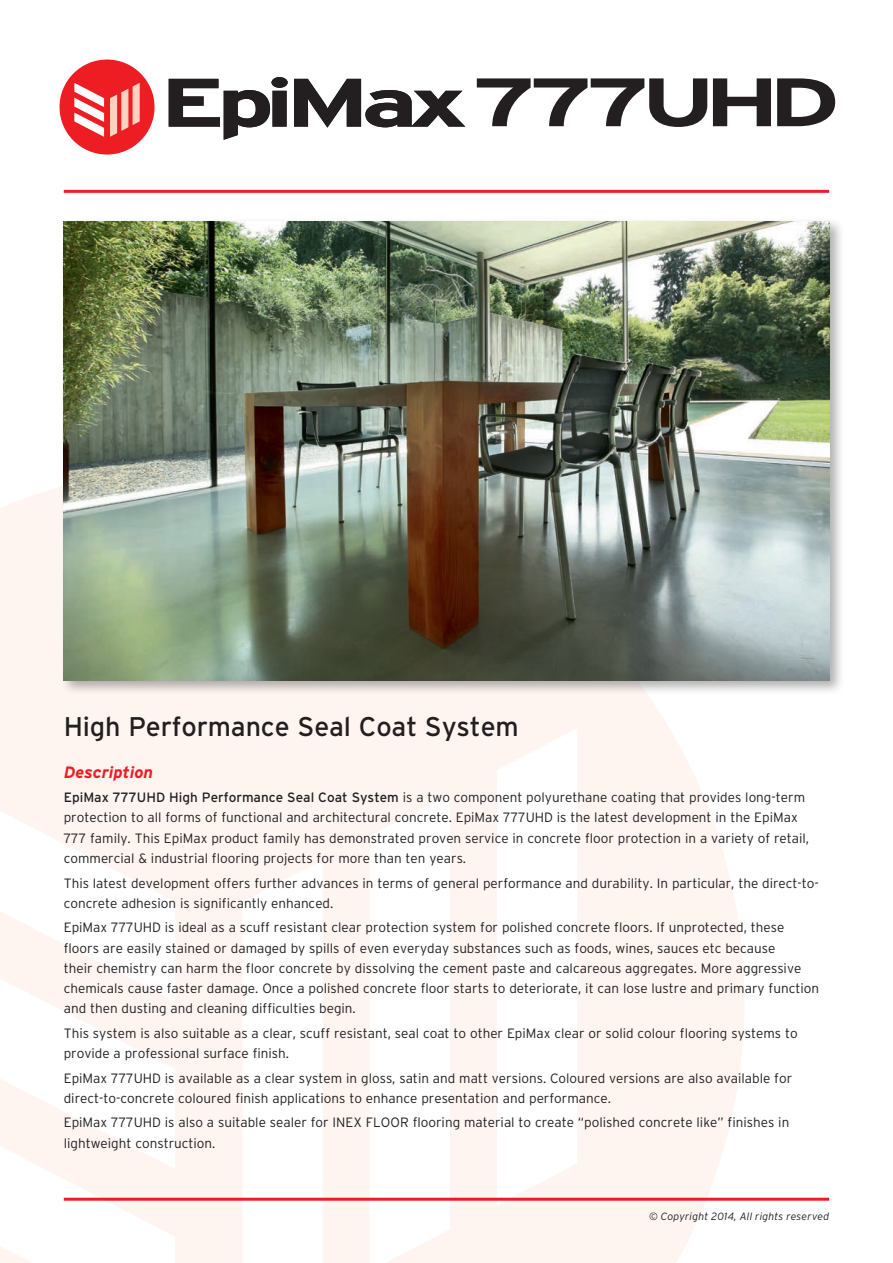
<style>
.page{position:relative;width:893px;height:1263px;background:#fff}
.page>*{position:absolute;margin:0;border:0;box-sizing:border-box;transform-origin:0 0}
.t1{font:700 68.25px "Interstate";letter-spacing:-.1em;color:#231f20;scale:1.5 1}
.t2{font:27px "Interstate";letter-spacing:-.005em;color:#231f20}
.t3{font:italic 700 16.5px "Interstate";color:#ee1d23}
.t4{font:300 13.5px/20.2px "Interstate";color:#231f20}
.t5{font:italic 300 10.5px "Interstate";letter-spacing:.015em;color:#231f20}
.s1{font-weight:400}
</style>
<div class="page">
<div style="left:0;top:487px;width:744px;height:776px;background:#fef5f1"></div>
<svg style="left:0;top:728px;width:175px;height:168px;fill:#fef5f1"></svg>
<svg style="left:0;top:896px;width:175px;height:167px"></svg>
<svg style="left:0;top:1063px;width:175px;height:200px"></svg>
<svg style="left:242px;top:860px;width:81px;height:403px"></svg>
<svg style="left:370px;top:794px;width:80px;height:469px"></svg>
<svg style="left:497px;top:728px;width:80px;height:477px"></svg>
<div style="left:60px;top:60px;width:95px;height:95px;background:#ee1d23;border-radius:50%"></div>
<svg style="left:74px;top:83px;width:30px;height:54px"></svg>
<svg style="left:110px;top:83px;width:30px;height:54px"></svg>
<svg style="left:169px;top:77px;width:119px;height:63px"></svg>
<svg style="left:294px;top:79px;width:171px;height:49px"></svg>
<hr style="left:64px;top:190px;width:765px;height:3px;background:#ee1d23">
<hr style="left:64px;top:1198px;width:765px;height:3px;background:#ee1d23">
<div style="left:60px;top:218px;width:785px;height:478px;background:#231f20;opacity:.35"></div>
<img style="left:64px;top:221px;width:765px;height:459px">
<h1 class="t1" style="left:472px;top:64px;width:247px">777UHD</h1>
<h2 class="t2" style="left:64px;top:711px;width:456px">High Performance Seal Coat System</h2>
<p class="t3" style="left:64px;top:763px;width:91px">Description</p>
<p class="t4" style="left:64px;top:787px;width:747px"><span class="s1">EpiMax 777UHD High Performance Seal Coat System</span> is a two component polyurethane coating that provides long-term protection to all forms of functional and architectural concrete. EpiMax 777UHD is the latest development in the EpiMax 777 family. This EpiMax product family has demonstrated proven service in concrete floor protection in a variety of retail, commercial &amp; industrial flooring projects for more than ten years.</p>
<p class="t4" style="left:64px;top:872px;width:757px">This latest development offers further advances in terms of general performance and durability. In particular, the direct-to&shy;concrete adhesion is significantly enhanced.</p>
<p class="t4" style="left:64px;top:917px;width:757px">EpiMax 777UHD is ideal as a scuff resistant clear protection system for polished concrete floors. If unprotected, these floors are easily stained or damaged by spills of even everyday substances such as foods, wines, sauces etc because<br>their chemistry can harm the floor concrete by dissolving the cement paste and calcareous aggregates. More aggressive chemicals cause faster damage. Once a polished concrete floor starts to deteriorate, it can lose lustre and primary function and then dusting and cleaning difficulties begin.</p>
<p class="t4" style="left:64px;top:1023px;width:735px">This system is also suitable as a clear, scuff resistant, seal coat to other EpiMax clear or solid colour flooring systems to provide a professional surface finish.</p>
<p class="t4" style="left:64px;top:1067px;width:730px">EpiMax 777UHD is available as a clear system in gloss, satin and matt versions. Coloured versions are also available for direct-to-concrete coloured finish applications to enhance presentation and performance.</p>
<p class="t4" style="left:64px;top:1112px;width:727px">EpiMax 777UHD is also a suitable sealer for INEX FLOOR flooring material to create “polished concrete like” finishes in lightweight construction.</p>
<p class="t5" style="left:649px;top:1211px;width:182px">© Copyright 2014, All rights reserved</p>
</div>
